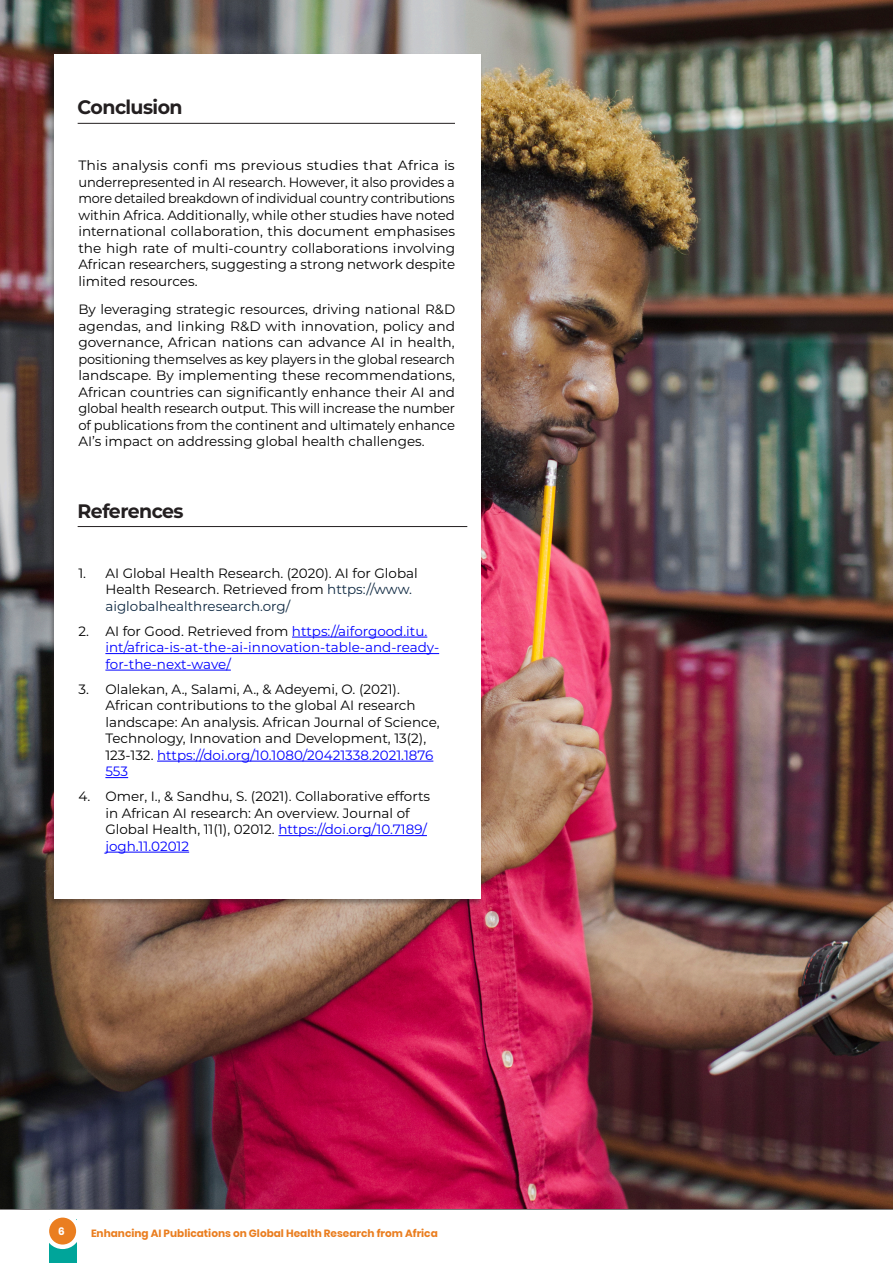
<style>
.page{position:relative;width:893px;height:1263px;background:#fff}
.page>*{position:absolute;margin:0;border:0;box-sizing:border-box;transform-origin:0 0}
.CHINA_HEADLINE{font:700 19.5px "Montserrat";letter-spacing:-.03em;color:#231f20}
.t1{font:13.5px/16.5px "Montserrat";color:#000}
.t2{font:13.5px/16.5px "Montserrat";color:#000;text-align:justify;scale:1.04 1}
.t3{font:13.5px/16.5px "Montserrat";color:#00f}
.t4{font:700 10.5px "Poppins";color:#ea7e20}
.t5{font:700 10.5px "Poppins";color:#fff}
.s1{color:#0e2841}
.s2{color:#000}
.s3{color:#00f}
</style>
<div class="page">
<div style="left:49px;top:1219px;width:28px;height:44px;background:#00a59a"></div>
<svg style="left:47px;top:1215px;width:31px;height:32px"></svg>
<div style="left:45px;top:1213px;width:36px;height:36px;border:4px solid #fff;border-radius:50%"></div>
<hr style="left:0;top:1209px;width:893px;height:1px;background:#231f20">
<img style="left:0;top:0;width:893px;height:1209px">
<div style="left:48px;top:53px;width:435px;height:853px;background:#231f20;opacity:.4"></div>
<div style="left:54px;top:54px;width:426px;height:844px;background:#fff"></div>
<hr style="left:78px;top:123px;width:377px;height:1px;background:#231f20">
<hr style="left:78px;top:526px;width:389px;height:1px;background:#231f20">
<hr style="left:292px;top:637px;width:135px;height:1px;background:#00f">
<hr style="left:105px;top:653px;width:334px;height:1px;background:#00f">
<hr style="left:105px;top:670px;width:126px;height:1px;background:#00f">
<hr style="left:157px;top:761px;width:276px;height:1px;background:#00f">
<svg style="left:105px;top:777px;width:23px;height:1px"></svg>
<hr style="left:278px;top:835px;width:149px;height:1px;background:#00f">
<hr style="left:105px;top:852px;width:84px;height:1px;background:#00f">
<p class="CHINA_HEADLINE" style="left:78px;top:93px;width:106px">Conclusion</p>
<p class="t2" style="left:78px;top:157px;width:364px">This analysis confi ms previous studies that Africa is underrepresented in AI research. However, it also provides a more detailed breakdown of individual country contributions within Africa. Additionally, while other studies have noted international collaboration, this document emphasises the high rate of multi-country collaborations involving African researchers, suggesting a strong network despite limited resources.</p>
<p class="t1" style="left:78px;top:301px;width:378px;text-align:justify">By leveraging strategic resources, driving national R&amp;D agendas, and linking R&amp;D with innovation, policy and governance, African nations can advance AI in health, positioning themselves as key players in the global research landscape. By implementing these recommendations, African countries can significantly enhance their AI and global health research output. This will increase the number of publications from the continent and ultimately enhance AI’s impact on addressing global health challenges.</p>
<p class="CHINA_HEADLINE" style="left:78px;top:497px;width:107px">References</p>
<p class="t1" style="left:105px;top:564px;width:314px;text-indent:-27px">1. AI Global Health Research. (2020). AI for Global<br>Health Research. Retrieved from <span class="s1">https://www. aiglobalhealthresearch.org/</span></p>
<p class="t3" style="left:105px;top:622px;width:335px;text-indent:-27px"><span class="s2">2. AI for Good. Retrieved from</span> https://aiforgood.itu. int/africa-is-at-the-ai-innovation-table-and-ready&shy;for-the-next-wave/</p>
<p class="t1" style="left:105px;top:680px;width:336px;text-indent:-27px">3. Olalekan, A., Salami, A., &amp; Adeyemi, O. (2021).<br>African contributions to the global AI research landscape: An analysis. African Journal of Science, Technology, Innovation and Development, 13(2), 123-132. <span class="s3">https://doi.org/10.1080/20421338.2021.1876<br>553</span></p>
<p class="t1" style="left:105px;top:788px;width:326px;text-indent:-27px">4. Omer, I., &amp; Sandhu, S. (2021). Collaborative efforts in African AI research: An overview. Journal of Global Health, 11(1), 02012. <span class="s3">https://doi.org/10.7189/ jogh.11.02012</span></p>
<p class="t5" style="left:58px;top:1225px;width:8px">6</p>
<p class="t4" style="left:91px;top:1227px;width:348px">Enhancing AI Publications on Global Health Research from Africa</p>
</div>
